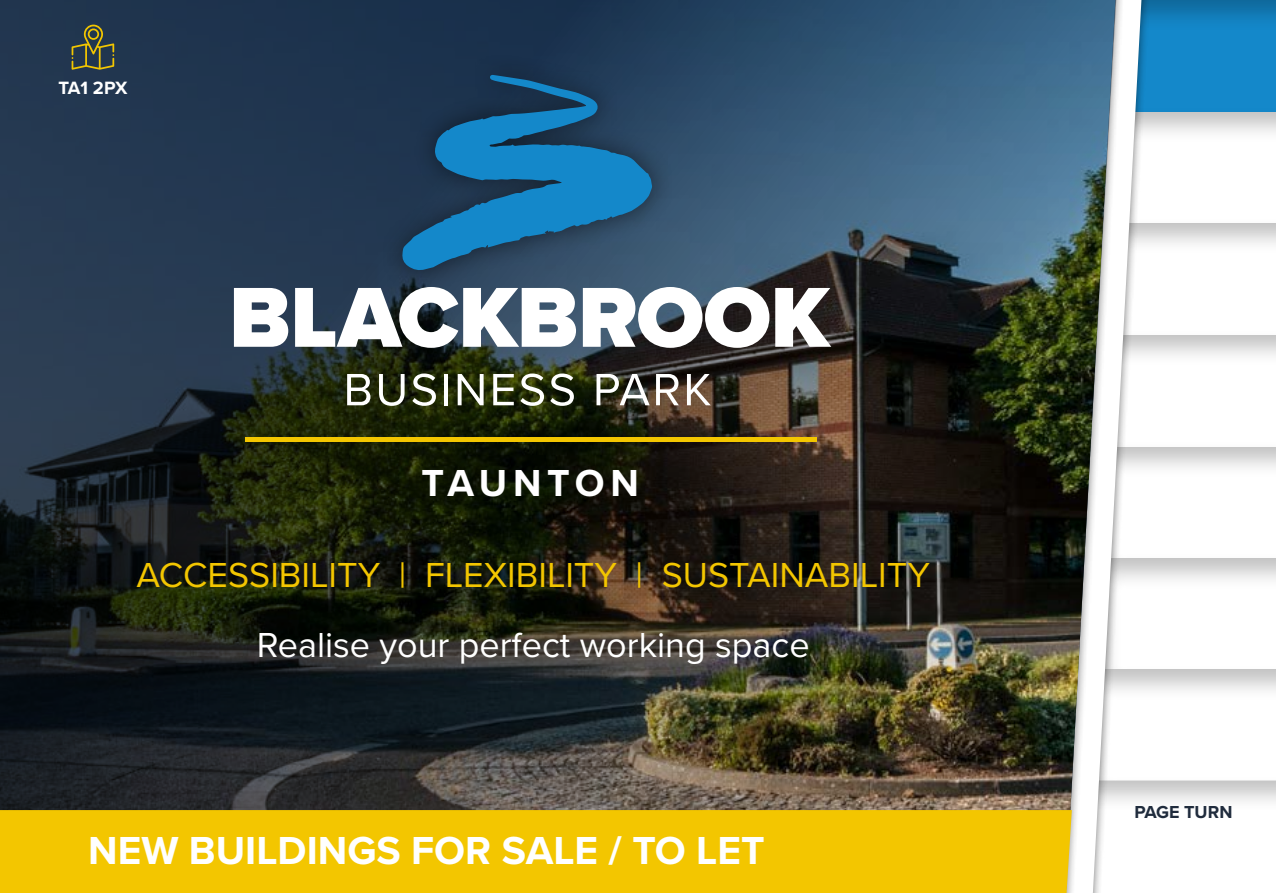
<style>
.page{position:relative;width:1276px;height:893px;background:#fff}
.page>*{position:absolute;margin:0;border:0;box-sizing:border-box;transform-origin:0 0}
.t1{font:700 40.5px "Proxima Nova";color:#fff}
.t2{font:700 39px "Proxima Nova";letter-spacing:.14em;color:#fff}
.t3{font:36px "Proxima Nova";color:#f3c600}
.t4{font:36px "Proxima Nova";color:#fff}
.t5{font:700 18.45px "Proxima Nova";letter-spacing:-.015em;color:#fff}
.t6{font:700 18px "Proxima Nova";color:#202c3d}
</style>
<div class="page">
<div style="left:1085px;top:436px;width:191px;height:130px;background:#000;opacity:.25"></div>
<div style="left:1085px;top:547px;width:191px;height:130px;background:#000;opacity:.25"></div>
<div style="left:1074px;top:659px;width:202px;height:130px;background:#000;opacity:.25"></div>
<div style="left:1016px;top:769px;width:260px;height:124px;background:#000;opacity:.25"></div>
<div style="left:1098px;top:101px;width:178px;height:130px;background:#000;opacity:.25"></div>
<div style="left:1091px;top:212px;width:185px;height:130px;background:#000;opacity:.25"></div>
<div style="left:1085px;top:324px;width:191px;height:130px;background:#000;opacity:.25"></div>
<div style="left:1085px;top:0;width:191px;height:119px;background:#000;opacity:.25"></div>
<img style="left:0;top:0;width:1117px;height:893px">
<div style="left:0;top:810px;width:1071px;height:83px;background:#f3c600"></div>
<hr style="left:246px;top:437px;width:570px;height:4px;background:#f3c600">
<svg style="left:234px;top:288px;width:54px;height:59px"></svg>
<svg style="left:295px;top:287px;width:281px;height:61px"></svg>
<svg style="left:583px;top:287px;width:186px;height:61px"></svg>
<svg style="left:775px;top:288px;width:56px;height:59px"></svg>
<svg style="left:347px;top:374px;width:23px;height:31px"></svg>
<svg style="left:379px;top:374px;width:25px;height:32px"></svg>
<svg style="left:412px;top:373px;width:24px;height:33px"></svg>
<hr style="left:444px;top:374px;width:4px;height:31px;background:#fff">
<svg style="left:458px;top:374px;width:25px;height:31px"></svg>
<svg style="left:493px;top:374px;width:21px;height:31px"></svg>
<svg style="left:520px;top:373px;width:24px;height:33px"></svg>
<svg style="left:550px;top:373px;width:24px;height:33px"></svg>
<svg style="left:596px;top:374px;width:53px;height:31px"></svg>
<svg style="left:656px;top:374px;width:23px;height:31px"></svg>
<svg style="left:687px;top:374px;width:24px;height:31px"></svg>
<div style="left:379px;top:52px;width:296px;height:241px;background:#000;opacity:.5"></div>
<svg style="left:402px;top:75px;width:250px;height:196px;background:#1d5b85"></svg>
<svg style="left:72px;top:25px;width:42px;height:45px;background:#4f553c"></svg>
<p class="t5" style="left:58px;top:74px;width:70px">TA1 2PX</p>
<p class="t2" style="left:421px;top:454px;width:219px">TAUNTON</p>
<p class="t3" style="left:137px;top:548px;width:795px">ACCESSIBILITY | FLEXIBILITY | SUSTAINABILITY</p>
<p class="t4" style="left:257px;top:618px;width:554px">Realise your perfect working space</p>
<p class="t1" style="left:88px;top:820px;width:678px">NEW BUILDINGS FOR SALE / TO LET</p>
<p class="t6" style="left:1134px;top:799px;width:99px">PAGE TURN</p>
</div>
